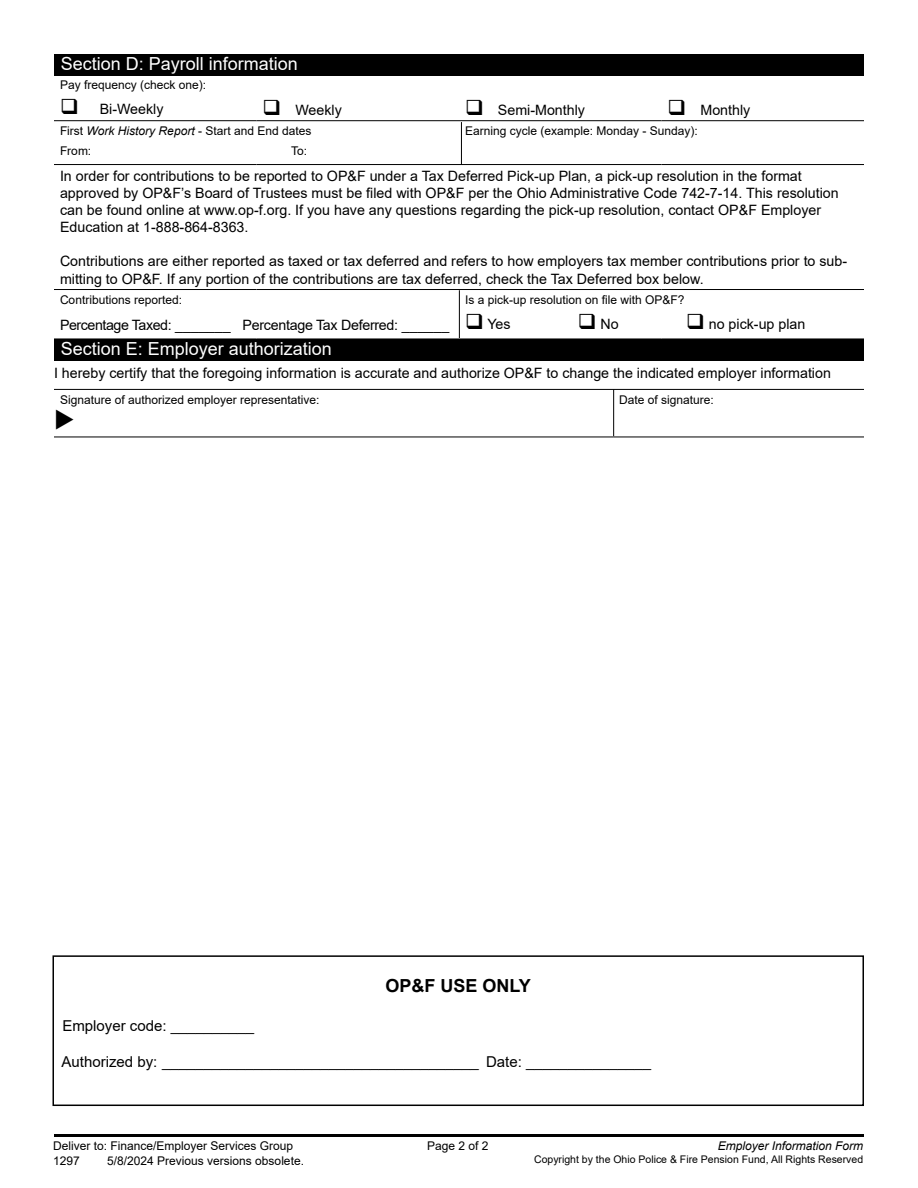
<style>
.page{position:relative;width:918px;height:1188px;background:#fff}
.page>*{position:absolute;margin:0;border:0;box-sizing:border-box;transform-origin:0 0}
.t1{font:18px "Arial";color:#fff}
.t2{font:700 18px "Arial";color:#000}
.t3{font:15px "Arial";color:#000}
.t4{font:14.25px/17.1px "Arial";color:#000}
.t5{font:14.25px "Arial";letter-spacing:-.02em;color:#000}
.t6{font:12px/19.5px "Arial";color:#000}
.t7{font:italic 12px "Arial";color:#000}
.t8{font:10.5px "Arial";color:#000}
.s1{font-style:italic}
</style>
<div class="page">
<hr style="left:54px;top:1134px;width:810px;height:3px;background:#000">
<div style="left:54px;top:54px;width:810px;height:21px;background:#000"></div>
<hr style="left:54px;top:120px;width:202px;height:1px;background:#000">
<hr style="left:256px;top:120px;width:203px;height:1px;background:#000">
<hr style="left:459px;top:120px;width:203px;height:1px;background:#000">
<hr style="left:662px;top:120px;width:202px;height:1px;background:#000">
<hr style="left:54px;top:164px;width:202px;height:1px;background:#000">
<hr style="left:256px;top:164px;width:203px;height:1px;background:#000">
<hr style="left:459px;top:164px;width:203px;height:1px;background:#000">
<hr style="left:662px;top:164px;width:202px;height:1px;background:#000">
<hr style="left:54px;top:289px;width:202px;height:1px;background:#000">
<hr style="left:256px;top:289px;width:203px;height:1px;background:#000">
<hr style="left:459px;top:289px;width:203px;height:1px;background:#000">
<hr style="left:662px;top:289px;width:202px;height:1px;background:#000">
<hr style="left:461px;top:122px;width:1px;height:43px;background:#000">
<hr style="left:459px;top:290px;width:1px;height:48px;background:#000">
<div style="left:54px;top:339px;width:810px;height:21px;background:#000"></div>
<hr style="left:54px;top:389px;width:559px;height:1px;background:#000">
<hr style="left:613px;top:389px;width:251px;height:1px;background:#000">
<hr style="left:54px;top:437px;width:559px;height:1px;background:#000">
<hr style="left:613px;top:437px;width:251px;height:1px;background:#000">
<hr style="left:613px;top:389px;width:1px;height:47px;background:#000">
<div style="left:52px;top:955px;width:812px;height:151px;border:2px solid #000"></div>
<p class="t1" style="left:61px;top:51px;width:239px">Section D: Payroll information</p>
<p class="t6" style="left:60px;top:75px;width:148px">Pay frequency (check one):</p>
<p class="t4" style="left:60px;top:101px;width:105px">❑ Bi-Weekly</p>
<p class="t4" style="left:262px;top:101px;width:81px">❑ Weekly</p>
<p class="t4" style="left:465px;top:101px;width:122px">❑ Semi-Monthly</p>
<p class="t4" style="left:668px;top:101px;width:84px">❑ Monthly</p>
<p class="t6" style="left:60px;top:121px;width:253px">First <span class="s1">Work History Report</span> - Start and End dates<br>From:</p>
<p class="t6" style="left:465px;top:121px;width:234px">Earning cycle (example: Monday - Sunday):</p>
<p class="t4" style="left:60px;top:167px;width:780px">In order for contributions to be reported to OP&amp;F under a Tax Deferred Pick-up Plan, a pick-up resolution in the format approved by OP&amp;F’s Board of Trustees must be filed with OP&amp;F per the Ohio Administrative Code 742-7-14. This resolution can be found online at www.op-f.org. If you have any questions regarding the pick-up resolution, contact OP&amp;F Employer Education at 1-888-864-8363.</p>
<p class="t4" style="left:60px;top:253px;width:789px">Contributions are either reported as taxed or tax deferred and refers to how employers tax member contributions prior to sub&shy;mitting to OP&amp;F. If any portion of the contributions are tax deferred, check the Tax Deferred box below.</p>
<p class="t6" style="left:60px;top:290px;width:124px">Contributions reported:</p>
<p class="t5" style="left:60px;top:315px;width:391px">Percentage Taxed: _______ Percentage Tax Deferred: ______</p>
<p class="t6" style="left:291px;top:141px;width:18px">To:</p>
<p class="t6" style="left:465px;top:290px;width:221px">Is a pick-up resolution on file with OP&amp;F?</p>
<p class="t4" style="left:465px;top:316px;width:47px">❑ Yes</p>
<p class="t4" style="left:578px;top:316px;width:42px">❑ No</p>
<p class="t4" style="left:686px;top:316px;width:121px">❑ no pick-up plan</p>
<p class="t1" style="left:61px;top:337px;width:273px">Section E: Employer authorization</p>
<p class="t6" style="left:60px;top:390px;width:261px">Signature of authorized employer representative:</p>
<p class="t6" style="left:619px;top:390px;width:96px">Date of signature:</p>
<p class="t4" style="left:54px;top:364px;width:778px">I hereby certify that the foregoing information is accurate and authorize OP&amp;F to change the indicated employer information</p>
<p class="t2" style="left:386px;top:973px;width:147px">OP&amp;F USE ONLY</p>
<p class="t3" style="left:62px;top:1016px;width:193px">Employer code: __________</p>
<p class="t3" style="left:62px;top:1052px;width:591px">Authorized by: ______________________________________ Date: _______________</p>
<p class="t6" style="left:53px;top:1136px;width:242px">Deliver to: Finance/Employer Services Group</p>
<p class="t6" style="left:427px;top:1136px;width:63px">Page 2 of 2</p>
<p class="t6" style="left:53px;top:1151px;width:28px">1297</p>
<p class="t6" style="left:107px;top:1151px;width:198px">5/8/2024 Previous versions obsolete.</p>
<p class="t7" style="left:718px;top:1138px;width:147px">Employer Information Form</p>
<p class="t8" style="left:534px;top:1152px;width:331px">Copyright by the Ohio Police &amp; Fire Pension Fund, All Rights Reserved</p>
</div>
